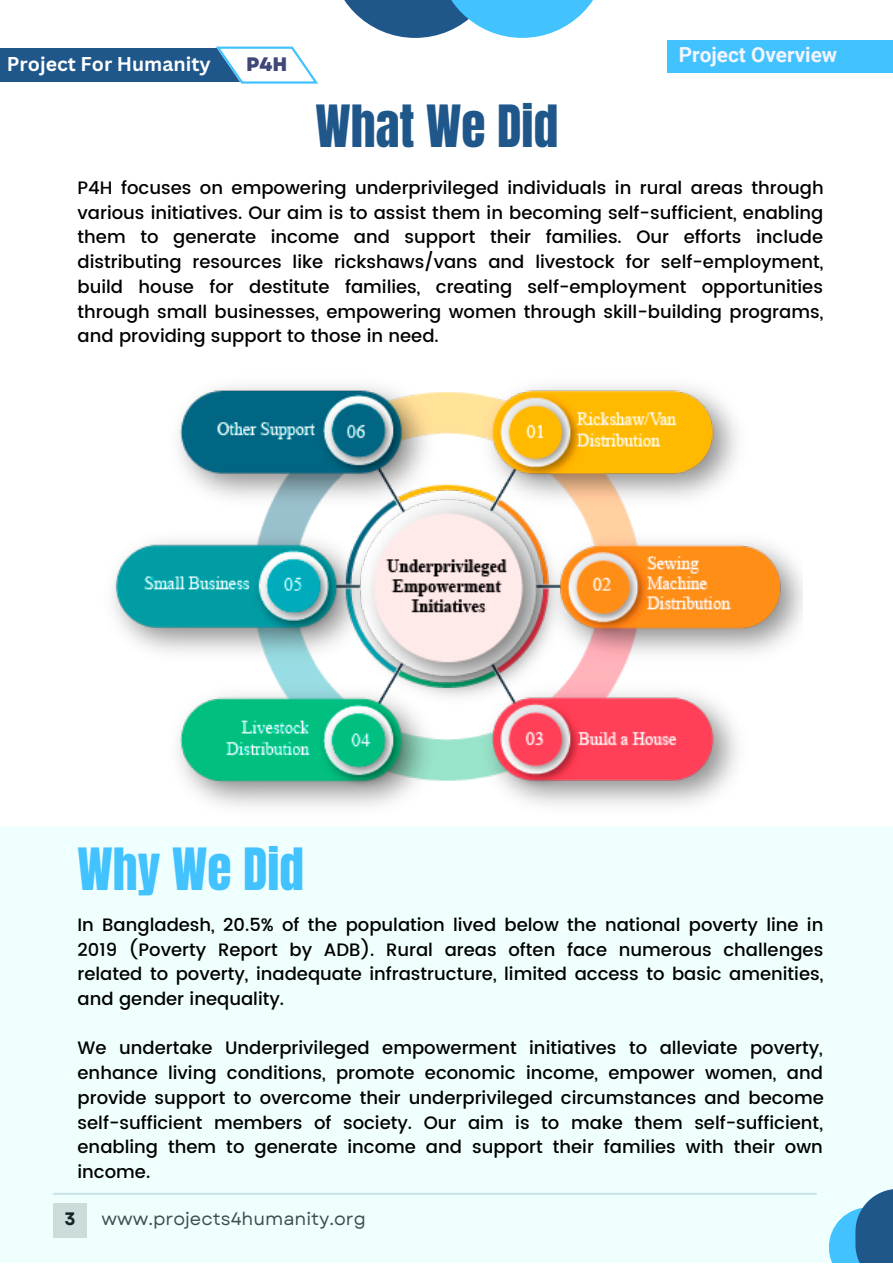
<style>
.page{position:relative;width:893px;height:1264px;background:#fff}
.page>*{position:absolute;margin:0;border:0;box-sizing:border-box;transform-origin:0 0}
.t1{font:49.5px "Anton";color:#20578b}
.t2{font:49.5px "Anton";color:#42c2ff}
.t3{font:700 20.7px "Roboto";color:#f3f5ff}
.t4{font:700 19.5px "Canva Sans";color:#fff}
.t5{font:800 19.5px "Garet";color:#3f4778}
.t6{font:500 18px/24.8px "Poppins";color:#000;text-align:justify}
.t7{font:18px "Garet";color:#102326}
.t8{font:700 18px "Garet";color:#102326}
</style>
<div class="page">
<div style="left:0;top:827px;width:892px;height:435px;background:#effffd"></div>
<hr style="left:53px;top:1192px;width:763px;height:2px;background:#20578b">
<div style="left:53px;top:1202px;width:34px;height:35px;background:#ccdcdb"></div>
<svg style="left:829px;top:1210px;width:26px;height:52px"></svg>
<div style="left:855px;top:1189px;width:37px;height:73px;background:#20578b"></div>
<div style="left:667px;top:40px;width:225px;height:32px;background:#42c2ff"></div>
<svg style="left:344px;top:0;width:92px;height:38px;fill:#20578b"></svg>
<svg style="left:436px;top:0;width:157px;height:38px;fill:#42c2ff"></svg>
<div style="left:0;top:48px;width:284px;height:34px;background:#20578b"></div>
<svg style="left:216px;top:47px;width:102px;height:37px"></svg>
<img style="left:113px;top:386px;width:689px;height:421px">
<p class="t4" style="left:7px;top:50px;width:205px">Project For Humanity</p>
<p class="t5" style="left:246px;top:50px;width:43px">P4H</p>
<p class="t1" style="left:315px;top:90px;width:244px">What We Did</p>
<p class="t3" style="left:678px;top:43px;width:160px">Project Overview</p>
<p class="t6" style="left:78px;top:175px;width:747px">P4H focuses on empowering underprivileged individuals in rural areas through various initiatives. Our aim is to assist them in becoming self-sufficient, enabling them to generate income and support their families. Our efforts include distributing resources like rickshaws/vans and livestock for self-employment, build house for destitute families, creating self-employment opportunities through small businesses, empowering women through skill-building programs, and providing support to those in need.</p>
<p class="t2" style="left:78px;top:834px;width:228px">Why We Did</p>
<p class="t6" style="left:78px;top:912px;width:747px">In Bangladesh, 20.5% of the population lived below the national poverty line in 2019 (Poverty Report by ADB). Rural areas often face numerous challenges related to poverty, inadequate infrastructure, limited access to basic amenities, and gender inequality.</p>
<p class="t6" style="left:78px;top:1035px;width:747px">We undertake Underprivileged empowerment initiatives to alleviate poverty, enhance living conditions, promote economic income, empower women, and provide support to overcome their underprivileged circumstances and become self-sufficient members of society. Our aim is to make them self-sufficient, enabling them to generate income and support their families with their own income.</p>
<p class="t8" style="left:65px;top:1205px;width:13px">3</p>
<p class="t7" style="left:102px;top:1205px;width:266px">www.projects4humanity.org</p>
</div>
